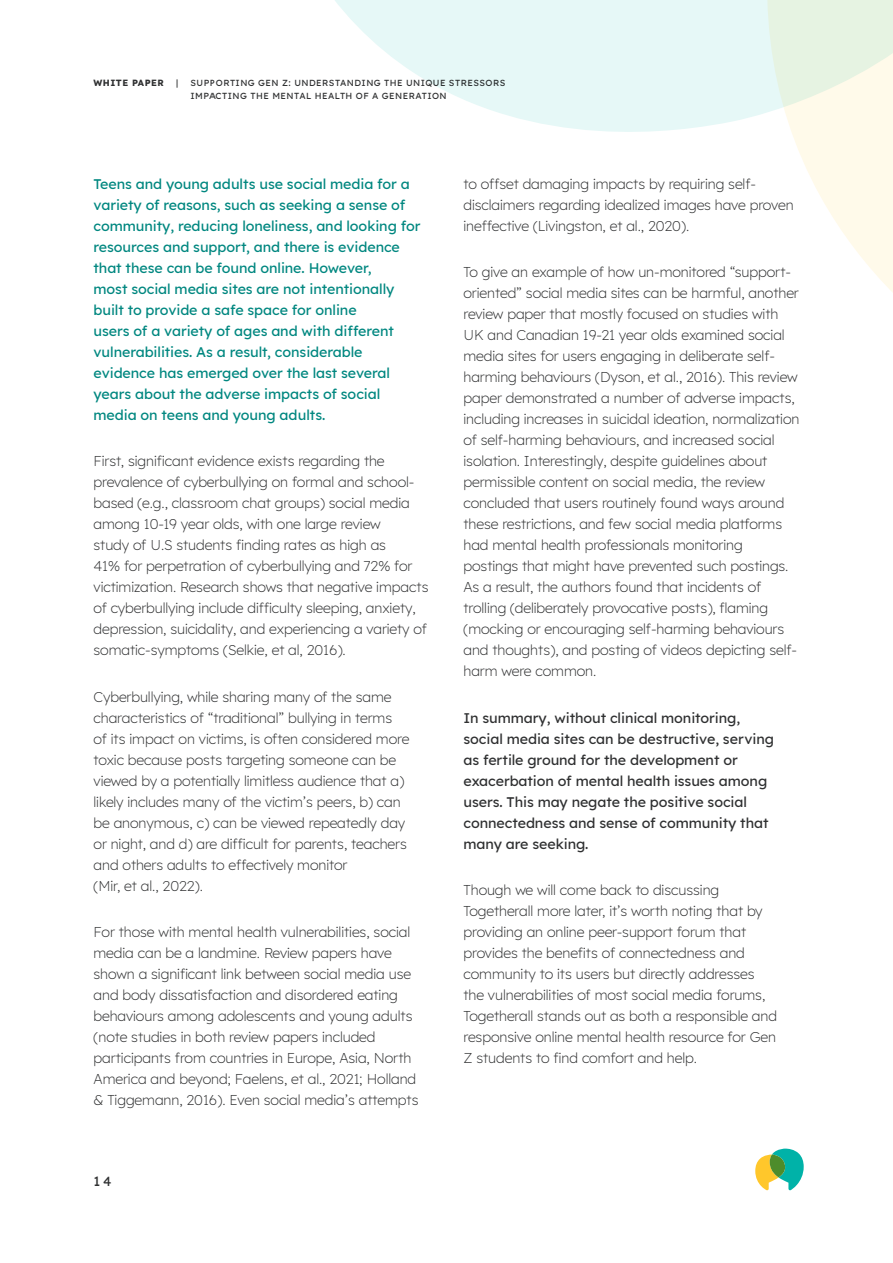
<style>
.page{position:relative;width:893px;height:1263px;background:#fff}
.page>*{position:absolute;margin:0;border:0;box-sizing:border-box;transform-origin:0 0}
.t1{font:300 14.25px/21px "Lexend";letter-spacing:-.005em;color:#2f3031}
.t2{font:500 14.25px/21px "Lexend";letter-spacing:-.005em;color:#008780}
.t3{font:500 14.25px/21px "Lexend";letter-spacing:-.005em;color:#2f3031}
.t4{font:500 13.5px "Lexend";color:#2f3031}
.t5{font:500 9px/13.5px "Lexend";letter-spacing:.05em;color:#2f3031}
.t6{font:700 9px "Lexend";letter-spacing:.05em;color:#2f3031}
</style>
<div class="page">
<svg style="left:755px;top:1148px;width:49px;height:42px"></svg>
<svg style="left:799px;top:151px;width:94px;height:142px;fill:#fffaea"></svg>
<svg style="left:335px;top:0;width:558px;height:151px;fill:#e6f8f7"></svg>
<p class="t6" style="left:94px;top:77px;width:72px">WHITE PAPER</p>
<p class="t5" style="left:176px;top:76px;width:4px">|</p>
<p class="t5" style="left:190px;top:76px;width:316px">SUPPORTING GEN Z: UNDERSTANDING THE UNIQUE STRESSORS<br>IMPACTING THE MENTAL HEALTH OF A GENERATION</p>
<p class="t2" style="left:94px;top:174px;width:328px">Teens and young adults use social media for a variety of reasons, such as seeking a sense of community, reducing loneliness, and looking for resources and support, and there is evidence that these can be found online. However,<br>most social media sites are not intentionally built to provide a safe space for online<br>users of a variety of ages and with different vulnerabilities. As a result, considerable evidence has emerged over the last several years about the adverse impacts of social media on teens and young adults.</p>
<p class="t1" style="left:94px;top:450px;width:336px">First, significant evidence exists regarding the prevalence of cyberbullying on formal and school&shy;based (e.g., classroom chat groups) social media among 10-19 year olds, with one large review<br>study of U.S students finding rates as high as<br>41% for perpetration of cyberbullying and 72% for victimization. Research shows that negative impacts of cyberbullying include difficulty sleeping, anxiety, depression, suicidality, and experiencing a variety of somatic-symptoms (Selkie, et al, 2016).</p>
<p class="t1" style="left:94px;top:687px;width:317px">Cyberbullying, while sharing many of the same characteristics of “traditional” bullying in terms<br>of its impact on victims, is often considered more toxic because posts targeting someone can be viewed by a potentially limitless audience that a) likely includes many of the victim’s peers, b) can be anonymous, c) can be viewed repeatedly day or night, and d) are difficult for parents, teachers and others adults to effectively monitor<br>(Mir, et al., 2022).</p>
<p class="t1" style="left:94px;top:923px;width:327px">For those with mental health vulnerabilities, social media can be a landmine. Review papers have shown a significant link between social media use and body dissatisfaction and disordered eating behaviours among adolescents and young adults (note studies in both review papers included participants from countries in Europe, Asia, North America and beyond; Faelens, et al., 2021; Holland &amp; Tiggemann, 2016). Even social media’s attempts</p>
<p class="t4" style="left:94px;top:1176px;width:19px">14</p>
<p class="t1" style="left:463px;top:172px;width:332px">to offset damaging impacts by requiring self&shy;disclaimers regarding idealized images have proven ineffective (Livingston, et al., 2020).</p>
<p class="t1" style="left:463px;top:263px;width:337px">To give an example of how un-monitored “support&shy;oriented” social media sites can be harmful, another review paper that mostly focused on studies with UK and Canadian 19-21 year olds examined social media sites for users engaging in deliberate self&shy;harming behaviours (Dyson, et al., 2016). This review paper demonstrated a number of adverse impacts, including increases in suicidal ideation, normalization of self-harming behaviours, and increased social isolation. Interestingly, despite guidelines about permissible content on social media, the review concluded that users routinely found ways around these restrictions, and few social media platforms had mental health professionals monitoring postings that might have prevented such postings.<br>As a result, the authors found that incidents of trolling (deliberately provocative posts), flaming (mocking or encouraging self-harming behaviours and thoughts), and posting of videos depicting self&shy;harm were common.</p>
<p class="t3" style="left:463px;top:708px;width:312px">In summary, without clinical monitoring, social media sites can be destructive, serving as fertile ground for the development or exacerbation of mental health issues among users. This may negate the positive social connectedness and sense of community that many are seeking.</p>
<p class="t1" style="left:463px;top:881px;width:315px">Though we will come back to discussing Togetherall more later, it’s worth noting that by providing an online peer-support forum that provides the benefits of connectedness and community to its users but directly addresses the vulnerabilities of most social media forums, Togetherall stands out as both a responsible and responsive online mental health resource for Gen Z students to find comfort and help.</p>
</div>
